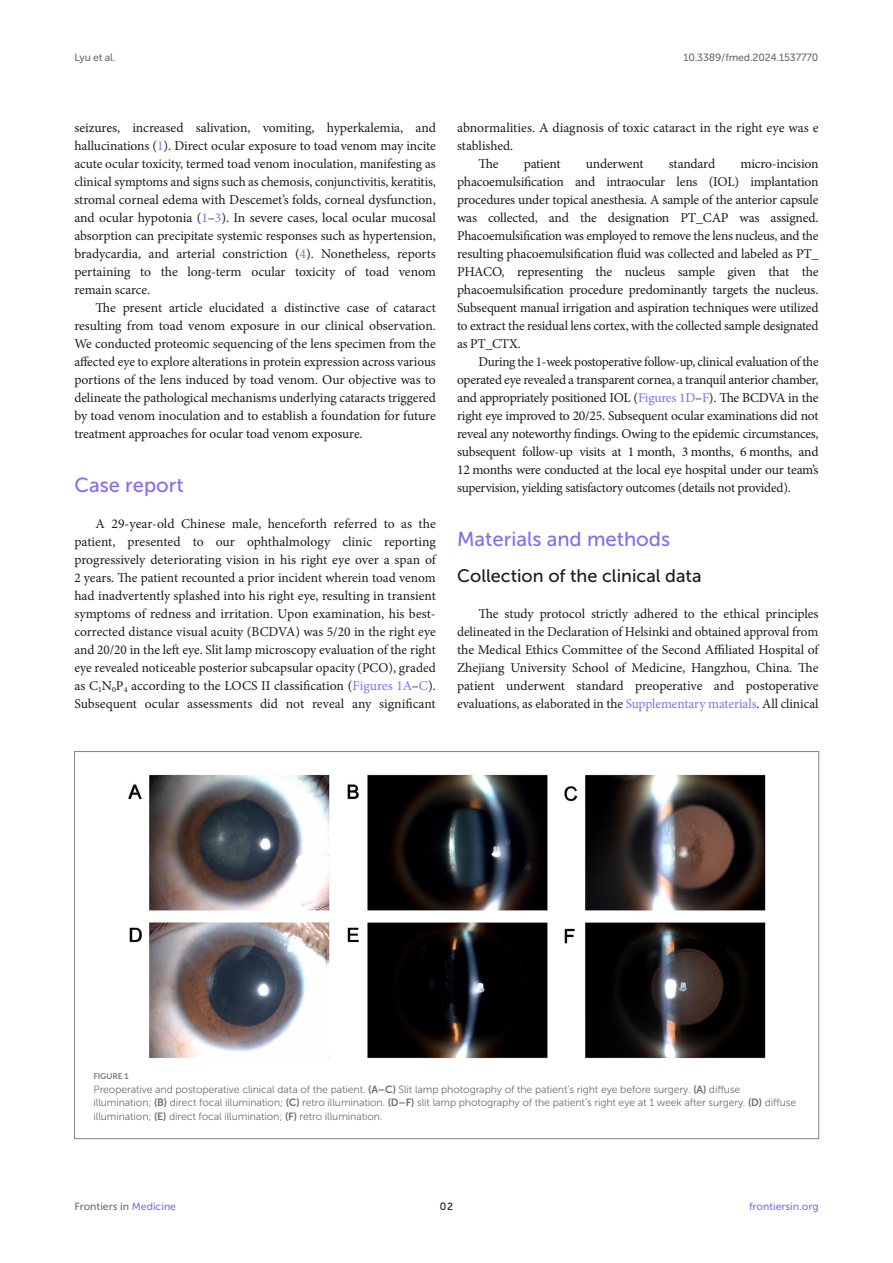
<style>
.page{position:relative;width:893px;height:1263px;background:#fff}
.page>*{position:absolute;margin:0;border:0;box-sizing:border-box;transform-origin:0 0}
.HEAD_1{font:20.25px "Museo Sans 500";color:#856df0}
.HEAD_2_after_HEAD_1{font:18px "Museo Sans 500";color:#1b1c1b}
.TEXT{font:13.5px/18px "Minion Pro";letter-spacing:-.01em;color:#1b1c1b;text-align:justify}
.INTRO_TEXT{font:13.5px/18px "Minion Pro";letter-spacing:-.005em;color:#1b1c1b;text-align:justify}
.FIG_LEG{font:10.5px/13.5px "Museo Sans 300";letter-spacing:-.01em;color:#706f70}
.t1{font:10.5px "Museo Sans 500";letter-spacing:-.015em;color:#706f70}
.t2{font:10.5px "Museo Sans 500";color:#856df0}
.t3{font:10.5px "Museo Sans 500";color:#1b1c1b}
.FIG_HD{font:8.25px "Museo Sans 700";letter-spacing:-.01em;color:#7e7f7f}
.s1{color:#856df0}
.s2{font-family:"Museo Sans 700"}
</style>
<div class="page">
<img style="left:128px;top:774px;width:638px;height:285px">
<p class="t1" style="left:74px;top:51px;width:43px">Lyu et al.</p>
<p class="t1" style="left:683px;top:51px;width:137px">10.3389/fmed.2024.1537770</p>
<p class="INTRO_TEXT" style="left:74px;top:119px;width:363px">seizures, increased salivation, vomiting, hyperkalemia, and hallucinations (<span class="s1">1</span>). Direct ocular exposure to toad venom may incite acute ocular toxicity, termed toad venom inoculation, manifesting as clinical symptoms and signs such as chemosis, conjunctivitis, keratitis, stromal corneal edema with Descemet’s folds, corneal dysfunction, and ocular hypotonia (<span class="s1">1</span>–<span class="s1">3</span>). In severe cases, local ocular mucosal absorption can precipitate systemic responses such as hypertension, bradycardia, and arterial constriction (<span class="s1">4</span>). Nonetheless, reports pertaining to the long-term ocular toxicity of toad venom remain scarce.</p>
<p class="TEXT" style="left:74px;top:299px;width:363px;text-indent:21px">The present article elucidated a distinctive case of cataract resulting from toad venom exposure in our clinical observation.<br>We conducted proteomic sequencing of the lens specimen from the affected eye to explore alterations in protein expression across various portions of the lens induced by toad venom. Our objective was to delineate the pathological mechanisms underlying cataracts triggered by toad venom inoculation and to establish a foundation for future treatment approaches for ocular toad venom exposure.</p>
<p class="HEAD_1" style="left:74px;top:474px;width:111px">Case report</p>
<p class="TEXT" style="left:74px;top:515px;width:363px;text-indent:21px">A 29-year-old Chinese male, henceforth referred to as the patient, presented to our ophthalmology clinic reporting progressively deteriorating vision in his right eye over a span of 2 years. The patient recounted a prior incident wherein toad venom had inadvertently splashed into his right eye, resulting in transient symptoms of redness and irritation. Upon examination, his best&shy;corrected distance visual acuity (BCDVA) was 5/20 in the right eye and 20/20 in the left eye. Slit lamp microscopy evaluation of the right eye revealed noticeable posterior subcapsular opacity (PCO), graded as C<sub>1</sub>N<sub>0</sub>P<sub>4</sub> according to the LOCS II classification (<span class="s1">Figures 1A</span>–<span class="s1">C</span>).<br>Subsequent ocular assessments did not reveal any significant</p>
<p class="TEXT" style="left:457px;top:119px;width:363px">abnormalities. A diagnosis of toxic cataract in the right eye was e stablished.</p>
<p class="TEXT" style="left:478px;top:155px;width:22px">The</p>
<p class="TEXT" style="left:524px;top:155px;width:38px">patient</p>
<p class="TEXT" style="left:586px;top:155px;width:59px">underwent</p>
<p class="TEXT" style="left:669px;top:155px;width:48px">standard</p>
<p class="TEXT" style="left:457px;top:155px;width:363px;text-indent:283px">micro-incision phacoemulsification and intraocular lens (IOL) implantation procedures under topical anesthesia. A sample of the anterior capsule was collected, and the designation PT_CAP was assigned.<br>Phacoemulsification was employed to remove the lens nucleus, and the resulting phacoemulsification fluid was collected and labeled as PT_ PHACO, representing the nucleus sample given that the phacoemulsification procedure predominantly targets the nucleus.<br>Subsequent manual irrigation and aspiration techniques were utilized to extract the residual lens cortex, with the collected sample designated as PT_CTX.</p>
<p class="TEXT" style="left:457px;top:353px;width:363px;text-indent:21px">During the 1-week postoperative follow-up, clinical evaluation of the operated eye revealed a transparent cornea, a tranquil anterior chamber, and appropriately positioned IOL (<span class="s1">Figures 1D</span>–<span class="s1">F</span>). The BCDVA in the right eye improved to 20/25. Subsequent ocular examinations did not reveal any noteworthy findings. Owing to the epidemic circumstances, subsequent follow-up visits at 1 month, 3 months, 6 months, and 12 months were conducted at the local eye hospital under our team’s supervision, yielding satisfactory outcomes (details not provided).</p>
<p class="HEAD_1" style="left:457px;top:528px;width:214px">Materials and methods</p>
<p class="HEAD_2_after_HEAD_1" style="left:457px;top:566px;width:246px">Collection of the clinical data</p>
<p class="TEXT" style="left:457px;top:605px;width:363px;text-indent:21px">The study protocol strictly adhered to the ethical principles delineated in the Declaration of Helsinki and obtained approval from the Medical Ethics Committee of the Second Affiliated Hospital of Zhejiang University School of Medicine, Hangzhou, China. The patient underwent standard preoperative and postoperative evaluations, as elaborated in the <span class="s1">Supplementary materials</span>. All clinical</p>
<p class="FIG_HD" style="left:94px;top:1072px;width:37px">FIGURE 1</p>
<p class="FIG_LEG" style="left:94px;top:1082px;width:704px">Preoperative and postoperative clinical data of the patient. <span class="s2">(A–C)</span> Slit lamp photography of the patient’s right eye before surgery. <span class="s2">(A)</span> diffuse illumination; <span class="s2">(B)</span> direct focal illumination; <span class="s2">(C)</span> retro illumination. <span class="s2">(D–F)</span> slit lamp photography of the patient’s right eye at 1 week after surgery. <span class="s2">(D)</span> diffuse illumination; <span class="s2">(E)</span> direct focal illumination; <span class="s2">(F)</span> retro illumination.</p>
<p class="t1" style="left:74px;top:1200px;width:103px">Frontiers in <span class="s1">Medicine</span></p>
<p class="t3" style="left:440px;top:1200px;width:15px">02</p>
<p class="t2" style="left:749px;top:1200px;width:71px">frontiersin.org</p>
</div>
